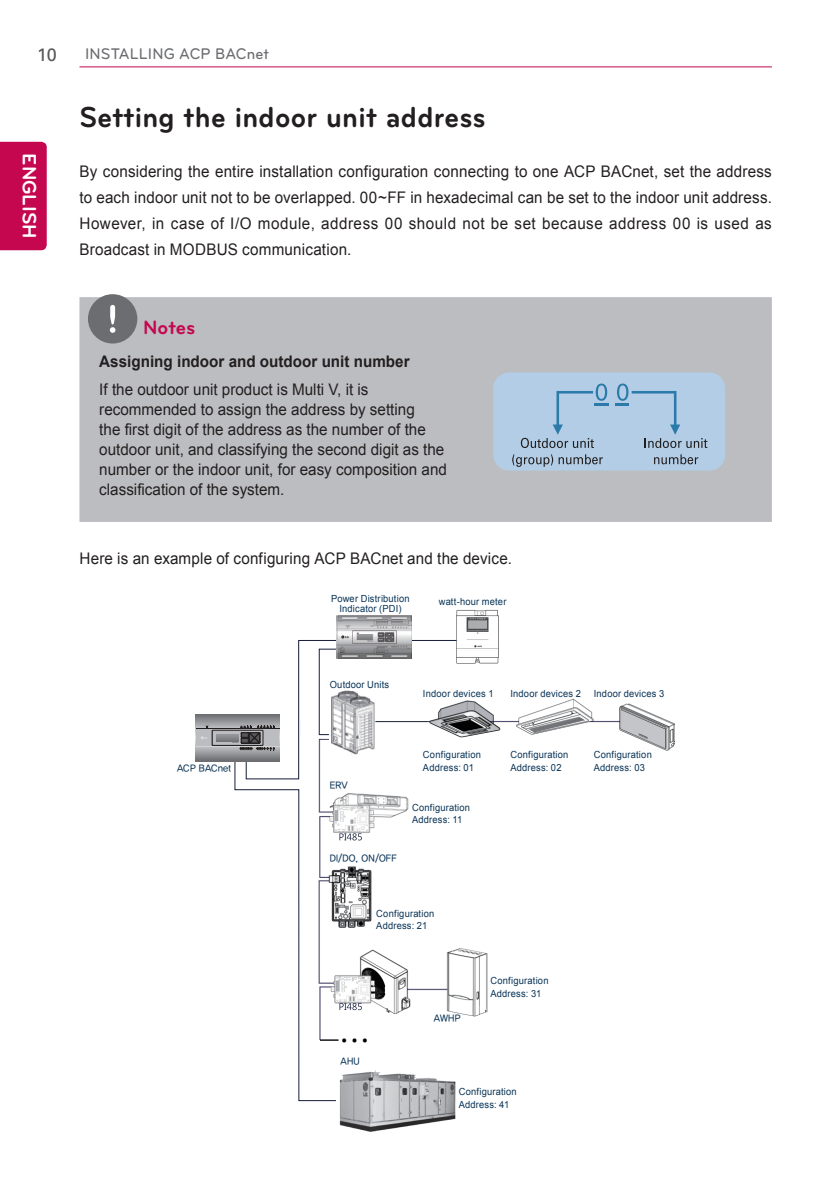
<style>
.page{position:relative;width:840px;height:1191px;background:#fff}
.page>*{position:absolute;margin:0;border:0;box-sizing:border-box;transform-origin:0 0}
.t1{font:500 35.6px "Adobe Myungjo Std";color:#030303}
.Title_1{font:700 30px "Bryant LG";letter-spacing:.01em;color:#231f20;scale:.95 1}
.t2{font:700 20px "Bryant LG";color:#fff}
.Title-note{font:700 20px "Bryant LG";letter-spacing:-.005em;color:#c50750}
.t3{font:18px "Univers";color:#57585a}
.Body{font:16px/20px "Arial";color:#231f20;text-align:justify;scale:.95 1}
.Body-2{font:700 16px "Arial";color:#231f20;scale:.95 1}
.t4{font:500 16px "Bryant LG";letter-spacing:.01em;color:#6c6d70;scale:.95 1}
.t5{font:9.8px/12.6px "Arial";letter-spacing:.02em;color:#093356;scale:.95 1}
.t6{font:9.8px "YDIYGO330";letter-spacing:.02em;color:#093356;scale:.95 1}
</style>
<div class="page">
<hr style="left:79px;top:67px;width:692px;height:1px;background:#c50750">
<div style="left:0;top:142px;width:47px;height:108px;background:#c50750"></div>
<div style="left:79px;top:297px;width:692px;height:225px;background:#bcbdc0"></div>
<div style="left:88px;top:294px;width:49px;height:49px;background:#6c6d70;border-radius:50%"></div>
<svg style="left:110px;top:305px;width:5px;height:28px"></svg>
<div style="left:493px;top:372px;width:231px;height:98px;background:#b2cde5;border-radius:16px"></div>
<svg style="left:520px;top:383px;width:88px;height:65px"></svg>
<svg style="left:512px;top:454px;width:90px;height:13px"></svg>
<svg style="left:615px;top:383px;width:92px;height:65px"></svg>
<svg style="left:654px;top:454px;width:43px;height:10px"></svg>
<img style="left:457px;top:698px;width:217px;height:319px">
<img style="left:456px;top:610px;width:42px;height:53px">
<svg style="left:234px;top:639px;width:223px;height:462px"></svg>
<div style="left:312px;top:1040px;width:60px;height:24px;background:#fff"></div>
<svg style="left:320px;top:1039px;width:18px;height:1px"></svg>
<img style="left:338px;top:1070px;width:118px;height:62px">
<img style="left:337px;top:615px;width:74px;height:33px">
<svg style="left:339px;top:634px;width:11px;height:5px"></svg>
<svg style="left:195px;top:648px;width:233px;height:116px"></svg>
<p class="t3" style="left:37px;top:43px;width:22px">10</p>
<p class="t2" style="left:42px;top:153px;width:87px;rotate:90deg">ENGLISH</p>
<p class="t4" style="left:85px;top:44px;width:195px">INSTALLING ACP BACnet</p>
<p class="Title_1" style="left:79px;top:98px;width:429px">Setting the indoor unit address</p>
<p class="Body" style="left:79px;top:159px;width:730px;line-height:26px">By considering the entire installation configuration connecting to one ACP BACnet, set the address to each indoor unit not to be overlapped. 00~FF in hexadecimal can be set to the indoor unit address.<br>However, in case of I/O module, address 00 should not be set because address 00 is used as Broadcast in MODBUS communication.</p>
<p class="Title-note" style="left:143px;top:314px;width:54px">Notes</p>
<p class="Body-2" style="left:99px;top:350px;width:328px">Assigning indoor and outdoor unit number</p>
<p class="Body" style="left:99px;top:379px;width:367px;text-align:left">If the outdoor unit product is Multi V, it is recommended to assign the address by setting<br>the first digit of the address as the number of the outdoor unit, and classifying the second digit as the number or the indoor unit, for easy composition and classification of the system.</p>
<p class="Body" style="left:79px;top:548px;width:456px">Here is an example of configuring ACP BACnet and the device.</p>
<p class="t5" style="left:331px;top:594px;width:84px;line-height:9.8px;text-align:center">Power Distribution<br>Indicator (PDI)</p>
<p class="t5" style="left:438px;top:595px;width:73px">watt-hour meter</p>
<p class="t6" style="left:177px;top:762px;width:58px">ACP BACnet</p>
<p class="t5" style="left:329px;top:679px;width:64px">Outdoor Units</p>
<p class="t5" style="left:422px;top:687px;width:76px">Indoor devices 1</p>
<p class="t5" style="left:510px;top:687px;width:76px">Indoor devices 2</p>
<p class="t5" style="left:593px;top:687px;width:76px">Indoor devices 3</p>
<p class="t6" style="left:329px;top:780px;width:20px">ERV</p>
<p class="t6" style="left:329px;top:853px;width:72px">DI/DO, ON/OFF</p>
<p class="t5" style="left:422px;top:748px;width:63px">Configuration<br>Address: 01</p>
<p class="t5" style="left:412px;top:801px;width:63px">Configuration<br>Address: 11</p>
<p class="t5" style="left:376px;top:907px;width:63px">Configuration<br>Address: 21</p>
<p class="t5" style="left:510px;top:748px;width:63px">Configuration<br>Address: 02</p>
<p class="t5" style="left:593px;top:748px;width:63px">Configuration<br>Address: 03</p>
<p class="t1" style="left:339px;top:1010px;width:33px">...</p>
<p class="t6" style="left:340px;top:1056px;width:22px">AHU</p>
<p class="t6" style="left:434px;top:1012px;width:29px">AWHP</p>
<p class="t5" style="left:490px;top:974px;width:63px">Configuration<br>Address: 31</p>
<p class="t5" style="left:458px;top:1085px;width:63px">Configuration<br>Address: 41</p>
</div>
